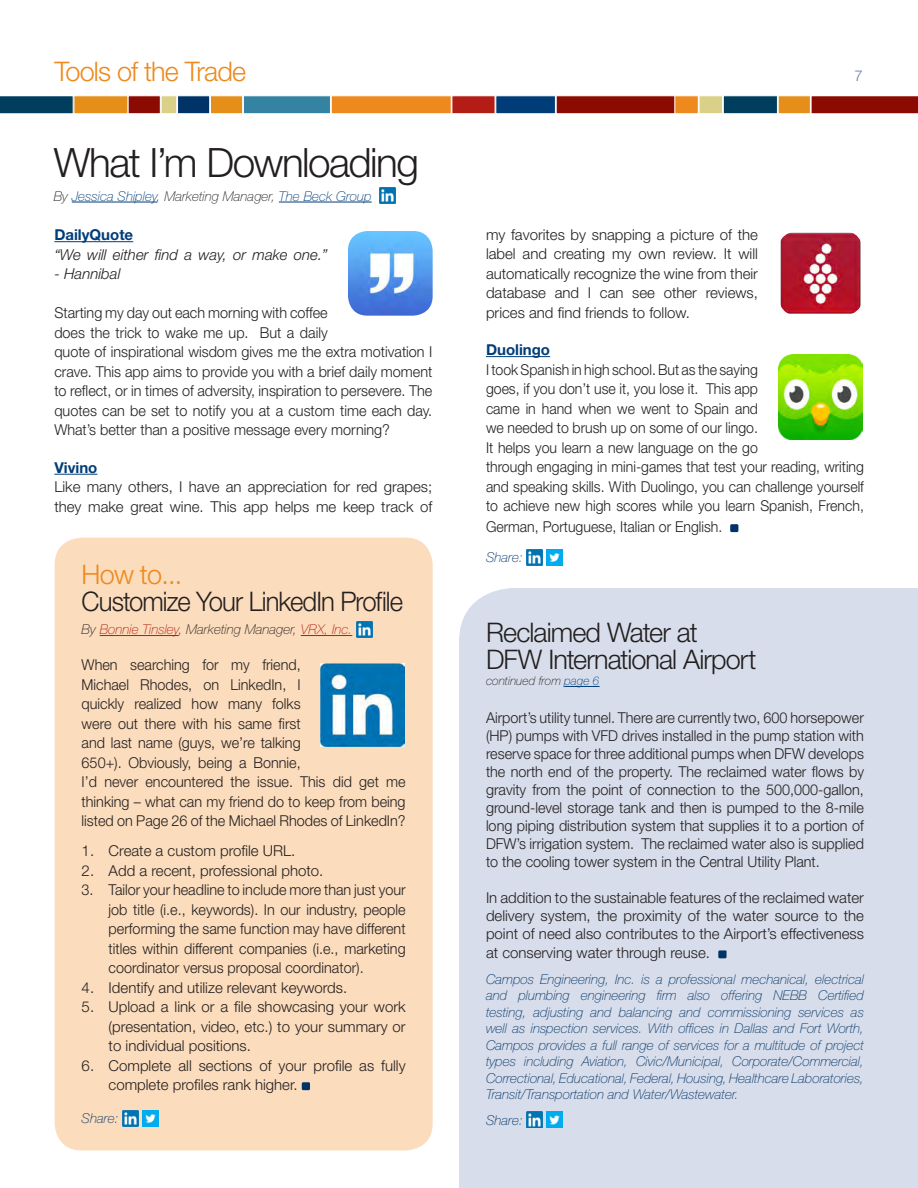
<style>
.page{position:relative;width:918px;height:1188px;background:#fff}
.page>*{position:absolute;margin:0;border:0;box-sizing:border-box;transform-origin:0 0}
.Major_Article_Headli{font:300 40.5px "Helvetica Neue LT Std";letter-spacing:-.035em;color:#231f20}
.Minor_Article_Headli{font:300 27px/27px "Helvetica Neue LT Std";letter-spacing:-.035em;color:#231f20}
.Minor_Article_Headli-2{font:300 27px "Helvetica Neue LT Std";letter-spacing:-.035em;color:#231f20;scale:.95 1}
.Section_Headline__Ed{font:300 27px "Helvetica Neue LT Std";letter-spacing:-.03em;color:#ed891d}
.Body_copy{font:300 15px/19.5px "Helvetica Neue LT Std";color:#231f20;scale:.96 1}
.Body_copy-2{font:300 15px/19.5px "Helvetica Neue LT Std";color:#231f20;text-align:justify}
.Body_copy-3{font:300 15px/19.5px "Helvetica Neue LT Std";color:#231f20;scale:.94 1}
.Body_copy-4{font:italic 300 15px "Helvetica Neue LT Std";color:#231f20}
.Subhead{font:700 15px "Helvetica Neue LT Std";color:#003d78}
.t1{font:300 15px "Helvetica Neue LT Std";color:#657da7}
.Bio___Credits{font:italic 100 13.5px/16.5px "Helvetica Neue LT Std";color:#003367;text-align:justify}
.Byline{font:italic 100 13.5px "Helvetica Neue LT Std";color:#003d78}
.Byline-2{font:italic 100 13.5px "Helvetica Neue LT Std";color:#b41d15}
.Continued_from{font:italic 100 12px "Helvetica Neue LT Std";color:#231f20}
.s1{color:#231f20}
.s2{color:#003d78}
</style>
<div class="page">
<div style="left:55px;top:538px;width:378px;height:612px;background:#fbdcbc;border-radius:27px"></div>
<hr style="left:100px;top:635px;width:79px;height:1px;background:#c3102f">
<hr style="left:301px;top:635px;width:51px;height:1px;background:#c3102f">
<img style="left:356px;top:621px;width:16px;height:16px">
<div style="left:302px;top:1082px;width:8px;height:8px;background:#003367;border-radius:2px"></div>
<img style="left:122px;top:1110px;width:17px;height:16px">
<img style="left:143px;top:1110px;width:16px;height:16px">
<div style="left:459px;top:588px;width:459px;height:600px;background:#d7ddea"></div>
<svg style="left:0;top:96px;width:74px;height:18px"></svg>
<div style="left:74px;top:95px;width:54px;height:19px;background:#e58e19;border:1px solid #fff"></div>
<div style="left:128px;top:95px;width:33px;height:19px;background:#8b0a02;border:1px solid #fff"></div>
<div style="left:177px;top:95px;width:33px;height:19px;background:#003367;border:1px solid #fff"></div>
<div style="left:161px;top:95px;width:16px;height:19px;background:#dbd087;border:1px solid #fff"></div>
<div style="left:243px;top:95px;width:88px;height:19px;background:#3483a3;border:1px solid #fff"></div>
<div style="left:210px;top:95px;width:33px;height:19px;background:#e58e19;border:1px solid #fff"></div>
<div style="left:331px;top:95px;width:121px;height:19px;background:#ed891d;border:1px solid #fff"></div>
<div style="left:452px;top:95px;width:43px;height:19px;background:#b41d15;border:1px solid #fff"></div>
<div style="left:495px;top:95px;width:61px;height:19px;background:#003d78;border:1px solid #fff"></div>
<div style="left:556px;top:95px;width:121px;height:19px;background:#8b0a02;border:1px solid #fff"></div>
<div style="left:674px;top:95px;width:25px;height:19px;background:#ed891d;border:1px solid #fff"></div>
<svg style="left:811px;top:96px;width:107px;height:18px;background:#921912"></svg>
<div style="left:699px;top:95px;width:24px;height:19px;background:#dbd087;border:1px solid #fff"></div>
<div style="left:723px;top:95px;width:55px;height:19px;background:#003e5e;border:1px solid #fff"></div>
<div style="left:778px;top:95px;width:33px;height:19px;background:#e58e19;border:1px solid #fff"></div>
<img style="left:321px;top:663px;width:83px;height:83px">
<hr style="left:54px;top:241px;width:79px;height:1px;background:#003d78">
<hr style="left:54px;top:474px;width:43px;height:1px;background:#003d78">
<hr style="left:72px;top:202px;width:85px;height:1px;background:#003d78">
<hr style="left:279px;top:202px;width:93px;height:1px;background:#003d78">
<img style="left:380px;top:188px;width:16px;height:16px">
<img style="left:348px;top:231px;width:85px;height:85px">
<img style="left:780px;top:232px;width:81px;height:82px">
<div style="left:718px;top:950px;width:9px;height:8px;background:#003367;border-radius:2px"></div>
<img style="left:527px;top:1112px;width:16px;height:16px">
<img style="left:547px;top:1112px;width:16px;height:16px">
<hr style="left:564px;top:686px;width:36px;height:1px;background:#003d78">
<hr style="left:486px;top:356px;width:64px;height:1px;background:#003d78">
<div style="left:730px;top:524px;width:8px;height:8px;background:#003367;border-radius:2px"></div>
<img style="left:527px;top:549px;width:16px;height:16px">
<img style="left:547px;top:549px;width:16px;height:16px">
<img style="left:778px;top:355px;width:85px;height:85px">
<p class="Section_Headline__Ed" style="left:54px;top:55px;width:193px">Tools of the Trade</p>
<p class="Major_Article_Headli" style="left:54px;top:138px;width:367px">What I’m Downloading</p>
<p class="Byline" style="left:54px;top:188px;width:319px"><span class="s1">By</span> Jessica Shipley<span class="s1">, Marketing Manager,</span> The Beck Group</p>
<p class="Subhead" style="left:54px;top:226px;width:80px">DailyQuote</p>
<p class="Body_copy-4" style="left:54px;top:245px;width:275px">“We will either find a way, or make one.”</p>
<p class="Body_copy-4" style="left:54px;top:265px;width:68px">- Hannibal</p>
<p class="Body_copy" style="left:54px;top:303px;width:395px">Starting my day out each morning with coffee<br>does the trick to wake me up. But a daily<br>quote of inspirational wisdom gives me the extra motivation I crave. This app aims to provide you with a brief daily moment to reflect, or in times of adversity, inspiration to persevere. The quotes can be set to notify you at a custom time each day.<br>What’s better than a positive message every morning?</p>
<p class="Subhead" style="left:54px;top:458px;width:45px">Vivino</p>
<p class="Body_copy-2" style="left:54px;top:477px;width:380px">Like many others, I have an appreciation for red grapes; they make great wine. This app helps me keep track of</p>
<p class="Section_Headline__Ed" style="left:82px;top:558px;width:102px">How to...</p>
<p class="Minor_Article_Headli-2" style="left:82px;top:585px;width:340px">Customize Your LinkedIn Profile</p>
<p class="Byline-2" style="left:82px;top:622px;width:272px"><span class="s1">By</span> Bonnie Tinsley<span class="s1">, Marketing Manager,</span> VRX, Inc.</p>
<p class="Body_copy" style="left:82px;top:655px;width:339px">When searching for my friend,<br>Michael Rhodes, on LinkedIn, I<br>quickly realized how many folks<br>were out there with his same first<br>and last name (guys, we’re talking<br>650+). Obviously, being a Bonnie,<br>I’d never encountered the issue. This did get me thinking – what can my friend do to keep from being listed on Page 26 of the Michael Rhodes of LinkedIn?</p>
<p class="Body_copy-2" style="left:82px;top:841px;width:215px">1. Create a custom profile URL.</p>
<p class="Body_copy-2" style="left:82px;top:860px;width:243px">2. Add a recent, professional photo.</p>
<p class="Body_copy" style="left:109px;top:880px;width:311px;text-align:justify;text-indent:-27px">3. Tailor your headline to include more than just your job title (i.e., keywords). In our industry, people performing the same function may have different titles within different companies (i.e., marketing coordinator versus proposal coordinator).</p>
<p class="Body_copy-2" style="left:82px;top:977px;width:267px">4. Identify and utilize relevant keywords.</p>
<p class="Body_copy-2" style="left:109px;top:997px;width:298px;text-indent:-27px">5. Upload a link or a file showcasing your work (presentation, video, etc.) to your summary or to individual positions.</p>
<p class="Body_copy-2" style="left:109px;top:1055px;width:299px;text-indent:-27px">6. Complete all sections of your profile as fully complete profiles rank higher.</p>
<p class="Bio___Credits" style="left:82px;top:1110px;width:38px">Share:</p>
<p class="t1" style="left:855px;top:67px;width:10px">7</p>
<p class="Body_copy-2" style="left:486px;top:224px;width:274px">my favorites by snapping a picture of the label and creating my own review. It will automatically recognize the wine from their database and I can see other reviews, prices and find friends to follow.</p>
<p class="Subhead" style="left:486px;top:340px;width:66px">Duolingo</p>
<p class="Body_copy-3" style="left:486px;top:359px;width:404px">I took Spanish in high school. But as the saying<br>goes, if you don’t use it, you lose it. This app<br>came in hand when we went to Spain and<br>we needed to brush up on some of our lingo.<br>It helps you learn a new language on the go<br>through engaging in mini-games that test your reading, writing and speaking skills. With Duolingo, you can challenge yourself to achieve new high scores while you learn Spanish, French,</p>
<p class="Body_copy-3" style="left:486px;top:517px;width:253px">German, Portuguese, Italian or English.</p>
<p class="Bio___Credits" style="left:486px;top:549px;width:38px">Share:</p>
<p class="Minor_Article_Headli" style="left:486px;top:618px;width:272px">Reclaimed Water at<br>DFW International Airport</p>
<p class="Continued_from" style="left:486px;top:674px;width:115px">continued from <span class="s2">page 6</span></p>
<p class="Body_copy" style="left:486px;top:708px;width:395px;line-height:18px;text-align:justify">Airport’s utility tunnel. There are currently two, 600 horsepower (HP) pumps with VFD drives installed in the pump station with reserve space for three additional pumps when DFW develops the north end of the property. The reclaimed water flows by gravity from the point of connection to the 500,000-gallon, ground-level storage tank and then is pumped to the 8-mile long piping distribution system that supplies it to a portion of DFW’s irrigation system. The reclaimed water also is supplied to the cooling tower system in the Central Utility Plant.</p>
<p class="Body_copy-2" style="left:486px;top:888px;width:380px;line-height:18px">In addition to the sustainable features of the reclaimed water delivery system, the proximity of the water source to the point of need also contributes to the Airport’s effectiveness</p>
<p class="Body_copy-2" style="left:486px;top:943px;width:225px">at conserving water through reuse.</p>
<p class="Bio___Credits" style="left:486px;top:971px;width:380px">Campos Engineering, Inc. is a professional mechanical, electrical and plumbing engineering firm also offering NEBB Certified testing, adjusting and balancing and commissioning services as well as inspection services. With offices in Dallas and Fort Worth, Campos provides a full range of services for a multitude of project types including Aviation, Civic/Municipal, Corporate/Commercial, Correctional, Educational, Federal, Housing, Healthcare Laboratories, Transit/Transportation and Water/Wastewater.</p>
<p class="Bio___Credits" style="left:486px;top:1112px;width:38px">Share:</p>
</div>
